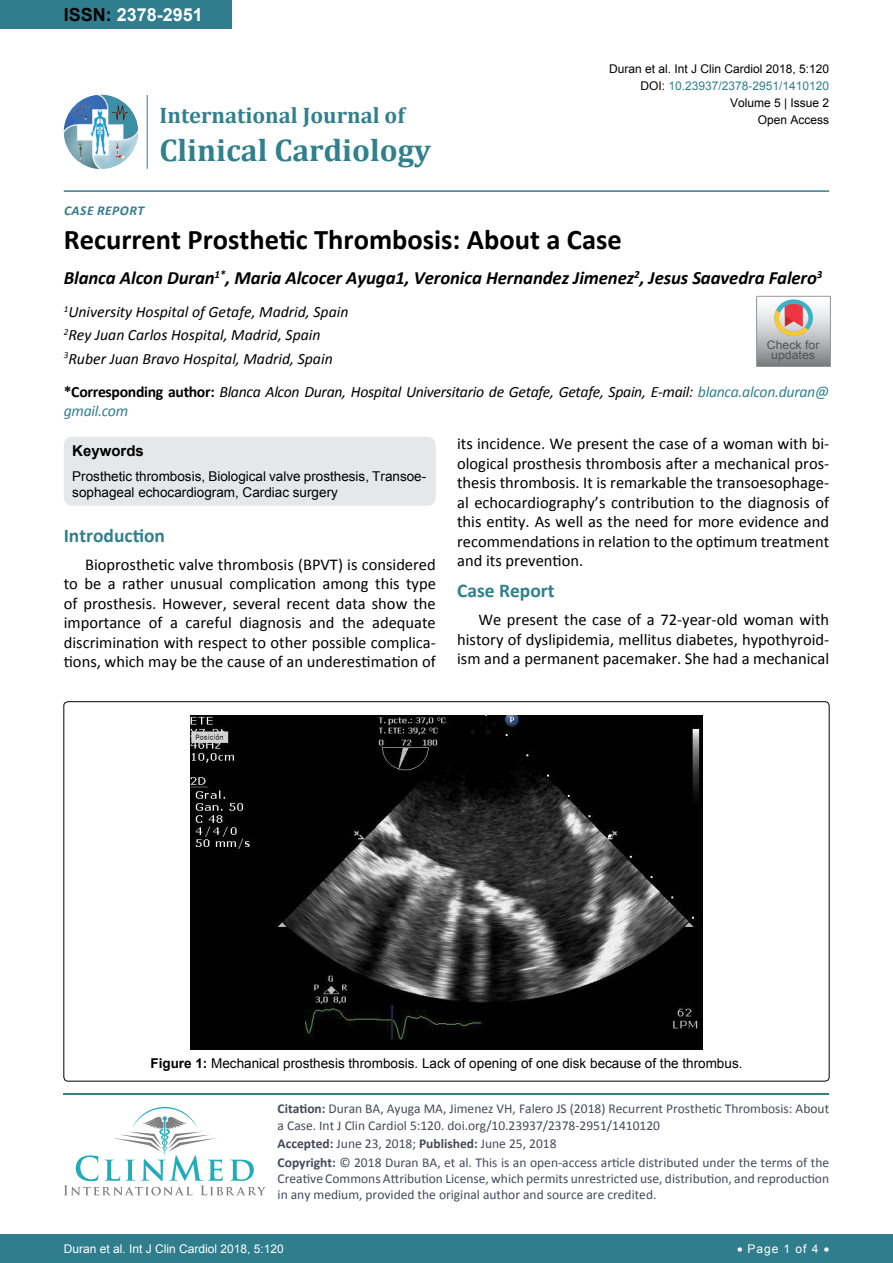
<style>
.page{position:relative;width:893px;height:1263px;background:#fff}
.page>*{position:absolute;margin:0;border:0;box-sizing:border-box;transform-origin:0 0}
.t1{font:700 31.5px "Cambria";color:#30808d}
.t2{font:700 28.5px "Calibri";color:#000}
.t3{font:700 22.5px "Cambria";color:#30808d}
.t4{font:700 19.5px "Calibri";color:#30808d}
.t5{font:italic 700 18.75px "Calibri";letter-spacing:-.005em;color:#000}
.t6{font:700 18px "Arial";color:#fff}
.t7{font:16.5px/19.5px "Calibri";color:#000;text-align:justify}
.t8{font:italic 15.75px/18.9px "Calibri";letter-spacing:-.02em;color:#000}
.t9{font:italic 15.75px/23.1px "Calibri";color:#000}
.t10{font:700 15px "Arial";color:#000}
.t11{font:13.5px/16.2px "Calibri";color:#47475c}
.t12{font:13.5px/16.2px "Arial";color:#000}
.t13{font:italic 700 13.5px "Calibri";letter-spacing:.04em;color:#307d8d}
.t14{font:12px "Arial";color:#000}
.t15{font:12px "Arial";color:#fff}
.t16{font:12px "Arial";color:#30808d}
.t17{font:11.7px/10.1px "Arial";color:#535353;text-align:center;scale:1.06 1}
.s1{color:#000}
.s2{font-weight:700;font-style:normal}
.s3{color:#30808d}
.s4{font-weight:700}
</style>
<div class="page">
<div style="left:0;top:0;width:231px;height:28px;background:#307d8d"></div>
<img style="left:64px;top:95px;width:74px;height:74px;border-radius:37px">
<hr style="left:147px;top:95px;width:1px;height:74px;background:#307d8d">
<hr style="left:64px;top:190px;width:765px;height:2px;background:#307d8d">
<div style="left:0;top:1234px;width:893px;height:29px;background:#307d8d"></div>
<hr style="left:64px;top:1093px;width:765px;height:2px;background:#30808d">
<svg style="left:64px;top:1107px;width:202px;height:88px"></svg>
<div style="left:64px;top:437px;width:372px;height:69px;background:#e6e7e8;border-radius:9px"></div>
<div style="left:756px;top:296px;width:75px;height:71px;border:1px solid #939598"></div>
<svg style="left:757px;top:296px;width:73px;height:70px;background:#beb6b3"></svg>
<img style="left:190px;top:715px;width:513px;height:334px">
<p class="t6" style="left:64px;top:2px;width:141px"><span class="s1">ISSN:</span> 2378-2951</p>
<p class="t13" style="left:64px;top:202px;width:82px">Case Repor t</p>
<h3 class="t3" style="left:160px;top:100px;width:247px">International Journal of</h3>
<h1 class="t1" style="left:160px;top:128px;width:273px">Clinical Cardiology</h1>
<p class="t14" style="left:609px;top:60px;width:222px">Duran et al. Int J Clin Cardiol 2018, 5:120</p>
<p class="t14" style="left:730px;top:95px;width:101px">Volume 5 | Issue 2</p>
<p class="t16" style="left:640px;top:78px;width:190px"><span class="s1">DOI:</span> 10.23937/2378-2951/1410120</p>
<p class="t14" style="left:758px;top:112px;width:73px">Open Access</p>
<h2 class="t2" style="left:64px;top:222px;width:560px">Recurrent Prosthetic Thrombosis: About a Case</h2>
<p class="t5" style="left:64px;top:266px;width:760px">Blanca Alcon Duran<sup>1*</sup>, Maria Alcocer Ayuga1, Veronica Hernandez Jimenez<sup>2</sup>, Jesus Saavedra Falero<sup>3</sup></p>
<p class="t9" style="left:64px;top:300px;width:286px"><sup>1</sup>University Hospital of Getafe, Madrid, Spain<br><sup>2</sup>Rey Juan Carlos Hospital, Madrid, Spain<br><sup>3</sup>Ruber Juan Bravo Hospital, Madrid, Spain</p>
<p class="t8" style="left:64px;top:381px;width:767px"><span class="s2">*Corresponding author:</span> Blanca Alcon Duran, Hospital Universitario de Getafe, Getafe, Spain, E-mail: <span class="s3">blanca.alcon.duran@ gmail.com</span></p>
<p class="t10" style="left:72px;top:441px;width:73px">Keywords</p>
<p class="t12" style="left:72px;top:468px;width:355px">Prosthetic thrombosis, Biological valve prosthesis, Transoe&shy;sophageal echocardiogram, Cardiac surgery</p>
<p class="t17" style="left:767px;top:340px;width:51px">Check for updates</p>
<p class="t7" style="left:457px;top:434px;width:374px">its incidence. We present the case of a woman with bi&shy;ological prosthesis thrombosis after a mechanical pros&shy;thesis thrombosis. It is remarkable the transoesophage&shy;al echocardiography’s contribution to the diagnosis of this entity. As well as the need for more evidence and recommendations in relation to the optimum treatment and its prevention.</p>
<p class="t4" style="left:457px;top:579px;width:99px">Case Report</p>
<p class="t7" style="left:457px;top:610px;width:374px;text-indent:21px">We present the case of a 72-year-old woman with history of dyslipidemia, mellitus diabetes, hypothyroid&shy;ism and a permanent pacemaker. She had a mechanical</p>
<p class="t4" style="left:64px;top:523px;width:103px">Introduction</p>
<p class="t7" style="left:64px;top:554px;width:374px;text-indent:21px">Bioprosthetic valve thrombosis (BPVT) is considered to be a rather unusual complication among this type of prosthesis. However, several recent data show the importance of a careful diagnosis and the adequate discrimination with respect to other possible complica&shy;tions, which may be the cause of an underestimation of</p>
<p class="t12" style="left:150px;top:1055px;width:594px"><span class="s4">Figure 1:</span> Mechanical prosthesis thrombosis. Lack of opening of one disk because of the thrombus.</p>
<p class="t11" style="left:278px;top:1101px;width:553px"><span class="s4">Citation:</span> Duran BA, Ayuga MA, Jimenez VH, Falero JS (2018) Recurrent Prosthetic Thrombosis: About a Case. Int J Clin Cardiol 5:120. doi.org/10.23937/2378-2951/1410120</p>
<p class="t11" style="left:278px;top:1134px;width:553px;line-height:18.6px"><span class="s4">Accepted:</span> June 23, 2018; <span class="s4">Published:</span> June 25, 2018<br><span class="s4">Copyright:</span> © 2018 Duran BA, et al. This is an open-access article distributed under the terms of the</p>
<p class="t11" style="left:278px;top:1170px;width:553px">Creative Commons Attribution License, which permits unrestricted use, distribution, and reproduction in any medium, provided the original author and source are credited.</p>
<p class="t15" style="left:64px;top:1241px;width:222px">Duran et al. Int J Clin Cardiol 2018, 5:120</p>
<p class="t15" style="left:737px;top:1241px;width:94px">• Page 1 of 4 •</p>
</div>
